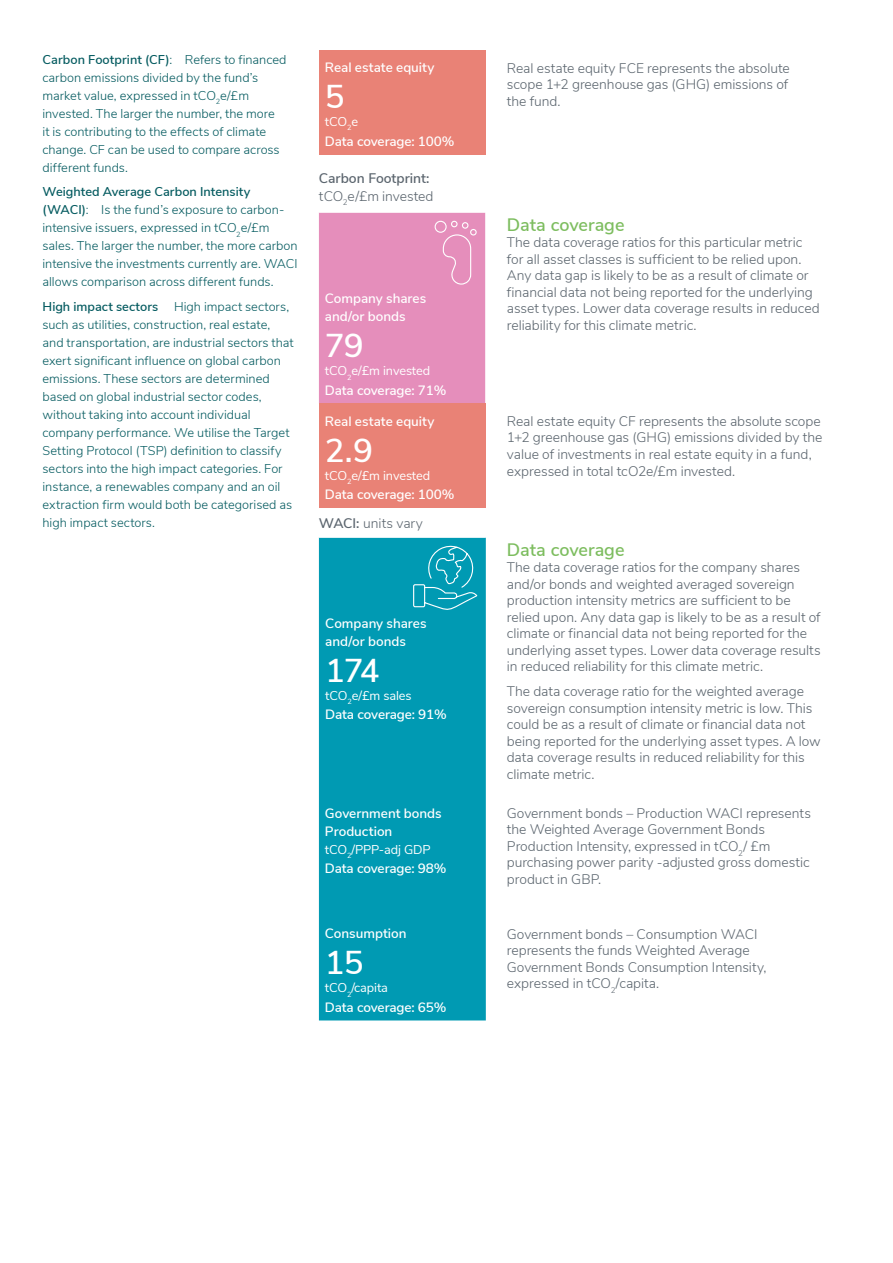
<style>
.page{position:relative;width:893px;height:1263px;background:#fff}
.page>*{position:absolute;margin:0;border:0;box-sizing:border-box;transform-origin:0 0}
.Statistic___Figure{font:600 33px "Nunito Sans";letter-spacing:-.035em;color:#fff}
.Subheading_Level_2{font:600 18px "Nunito Sans";color:#7dbd5f}
.Body{font:300 13.8px/16.5px "Nunito Sans";letter-spacing:-.005em;color:#5b656e}
.Body-2{font:600 13.8px/18px "Nunito Sans";color:#5b656e}
.Asset_title{font:600 13.5px/18px "Nunito Sans";color:#fff}
.Statistic___Label{font:600 13.5px "Nunito Sans";letter-spacing:-.01em;color:#fff}
.Glossary___Text{font:300 12.75px/18px "Nunito Sans";color:#055b60}
.Statistic___Figure-2{font:12.75px "Nunito Sans";letter-spacing:-.01em;color:#fff}
.s1{font-weight:600}
.s2{font-weight:300}
</style>
<div class="page">
<div style="left:319px;top:50px;width:166px;height:104px;background:#e98276"></div>
<div style="left:319px;top:403px;width:166px;height:105px;background:#e98276"></div>
<div style="left:319px;top:212px;width:167px;height:191px;background:#e58ebb"></div>
<div style="left:319px;top:538px;width:167px;height:482px;background:#009ab3"></div>
<svg style="left:413px;top:542px;width:65px;height:70px;background:#1aa4ba"></svg>
<p class="Glossary___Text" style="left:43px;top:50px;width:245px"><span class="s1">Carbon Footprint (CF)</span>: Refers to financed carbon emissions divided by the fund’s market value, expressed in tCO<sub>2</sub>e/£m invested. The larger the number, the more<br>it is contributing to the effects of climate change. CF can be used to compare across different funds.</p>
<p class="Glossary___Text" style="left:43px;top:182px;width:257px"><span class="s1">Weighted Average Carbon Intensity (WACI)</span>: Is the fund’s exposure to carbon&shy;intensive issuers, expressed in tCO<sub>2</sub>e/£m sales. The larger the number, the more carbon intensive the investments currently are. WACI allows comparison across different funds.</p>
<p class="Glossary___Text" style="left:43px;top:296px;width:253px"><span class="s1">High impact sectors</span> High impact sectors, such as utilities, construction, real estate, and transportation, are industrial sectors that exert significant influence on global carbon emissions. These sectors are determined based on global industrial sector codes, without taking into account individual company performance. We utilise the Target Setting Protocol (TSP) definition to classify sectors into the high impact categories. For instance, a renewables company and an oil extraction firm would both be categorised as high impact sectors.</p>
<p class="Asset_title" style="left:325px;top:58px;width:111px">Real estate equity</p>
<p class="Statistic___Figure" style="left:325px;top:73px;width:21px">5</p>
<p class="Statistic___Figure-2" style="left:325px;top:112px;width:35px">tCO<sub>2</sub>e</p>
<p class="Statistic___Label" style="left:325px;top:131px;width:131px">Data coverage: 100%</p>
<p class="Body-2" style="left:319px;top:168px;width:116px">Carbon Footprint: <span class="s2">tCO</span><sub>2</sub><span class="s2">e/£m invested</span></p>
<p class="Asset_title" style="left:325px;top:289px;width:103px">Company shares and/or bonds</p>
<p class="Statistic___Figure" style="left:325px;top:322px;width:40px">79</p>
<p class="Statistic___Figure-2" style="left:325px;top:362px;width:107px">tCO<sub>2</sub>e/£m invested</p>
<p class="Statistic___Label" style="left:325px;top:380px;width:123px">Data coverage: 71%</p>
<p class="Asset_title" style="left:325px;top:411px;width:111px">Real estate equity</p>
<p class="Statistic___Figure" style="left:325px;top:426px;width:50px">2.9</p>
<p class="Statistic___Figure-2" style="left:325px;top:466px;width:107px">tCO<sub>2</sub>e/£m invested</p>
<p class="Statistic___Label" style="left:325px;top:485px;width:131px">Data coverage: 100%</p>
<p class="Body" style="left:319px;top:514px;width:105px"><span class="s1">WACI:</span> units vary</p>
<p class="Asset_title" style="left:325px;top:613px;width:103px">Company shares and/or bonds</p>
<p class="Statistic___Figure" style="left:325px;top:646px;width:56px">174</p>
<p class="Statistic___Figure-2" style="left:325px;top:686px;width:88px">tCO<sub>2</sub>e/£m sales</p>
<p class="Statistic___Label" style="left:325px;top:705px;width:123px">Data coverage: 91%</p>
<p class="Asset_title" style="left:325px;top:803px;width:118px">Government bonds<br>Production</p>
<p class="Statistic___Figure-2" style="left:325px;top:840px;width:107px">tCO<sub>2</sub>/PPP-adj GDP</p>
<p class="Statistic___Label" style="left:325px;top:858px;width:123px">Data coverage: 98%</p>
<p class="Asset_title" style="left:325px;top:924px;width:83px">Consumption</p>
<p class="Statistic___Figure" style="left:325px;top:939px;width:40px">15</p>
<p class="Statistic___Figure-2" style="left:325px;top:979px;width:65px">tCO<sub>2</sub>/capita</p>
<p class="Statistic___Label" style="left:325px;top:997px;width:123px">Data coverage: 65%</p>
<p class="Body" style="left:507px;top:59px;width:284px;text-align:justify">Real estate equity FCE represents the absolute scope 1+2 greenhouse gas (GHG) emissions of the fund.</p>
<p class="Subheading_Level_2" style="left:507px;top:211px;width:119px">Data coverage</p>
<p class="Body" style="left:507px;top:233px;width:314px">The data coverage ratios for this particular metric for all asset classes is sufficient to be relied upon.<br>Any data gap is likely to be as a result of climate or financial data not being reported for the underlying asset types. Lower data coverage results in reduced reliability for this climate metric.</p>
<p class="Body" style="left:507px;top:412px;width:317px">Real estate equity CF represents the absolute scope 1+2 greenhouse gas (GHG) emissions divided by the value of investments in real estate equity in a fund, expressed in total tcO2e/£m invested.</p>
<p class="Subheading_Level_2" style="left:507px;top:536px;width:119px">Data coverage</p>
<p class="Body" style="left:507px;top:558px;width:315px">The data coverage ratios for the company shares and/or bonds and weighted averaged sovereign production intensity metrics are sufficient to be relied upon. Any data gap is likely to be as a result of climate or financial data not being reported for the underlying asset types. Lower data coverage results in reduced reliability for this climate metric.</p>
<p class="Body" style="left:507px;top:682px;width:315px">The data coverage ratio for the weighted average sovereign consumption intensity metric is low. This could be as a result of climate or financial data not being reported for the underlying asset types. A low data coverage results in reduced reliability for this climate metric.</p>
<p class="Body" style="left:507px;top:804px;width:306px">Government bonds – Production WACI represents the Weighted Average Government Bonds Production Intensity, expressed in tCO<sub>2</sub>/ £m purchasing power parity -adjusted gross domestic product in GBP.</p>
<p class="Body" style="left:507px;top:925px;width:261px">Government bonds – Consumption WACI represents the funds Weighted Average Government Bonds Consumption Intensity, expressed in tCO<sub>2</sub>/capita.</p>
</div>
